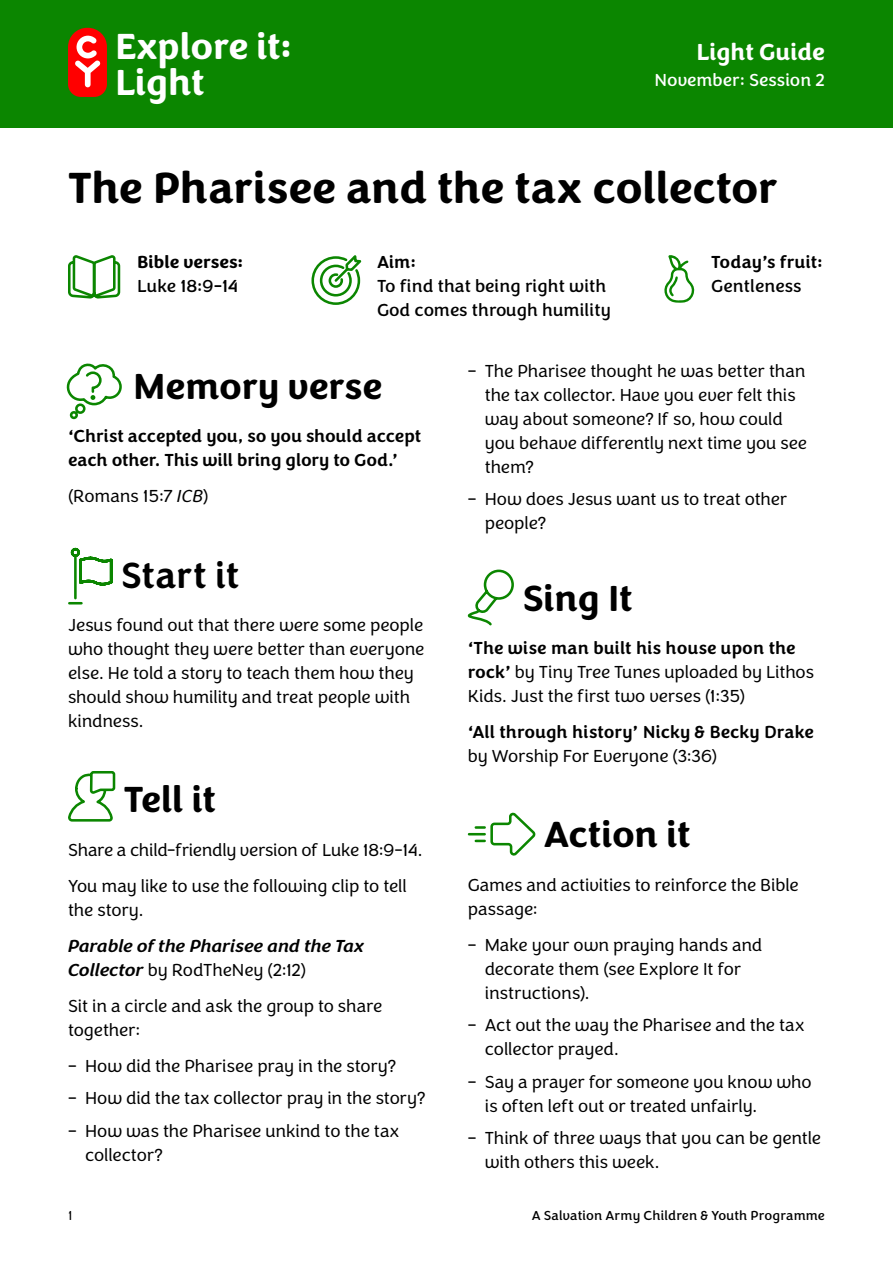
<style>
.page{position:relative;width:893px;height:1263px;background:#fff}
.page>*{position:absolute;margin:0;border:0;box-sizing:border-box;transform-origin:0 0}
.t1{font:700 45px "Congenial";letter-spacing:-.01em;color:#000}
.H2_-_Light{font:700 37.5px "Congenial";letter-spacing:-.01em;color:#000}
.t2{font:700 37.5px/36px "Congenial";letter-spacing:-.01em;color:#fff}
.H2_-_Light-2{font:500 37.5px "Congenial";letter-spacing:-.01em;color:#000}
.t3{font:700 24px "Congenial";letter-spacing:-.005em;color:#fff}
.Body_-_Standard{font:300 18px/24px "Congenial";letter-spacing:-.01em;color:#000}
.Bible_text{font:500 18px/24px "Congenial";letter-spacing:-.01em;color:#000}
.Body_-_Standard-2{font:18px/24px "Congenial";color:#000}
.Body_-_Standard-3{font:500 18px/24px "Congenial";color:#000}
.Body_-_Standard-4{font:italic 500 18px/24px "Congenial";letter-spacing:-.01em;color:#000}
.t4{font:18px "Congenial";color:#fff}
.Section{font:500 18px "Congenial";letter-spacing:-.005em;color:#000}
.Section-2{font:700 18px "Congenial";letter-spacing:.005em;color:#000}
.t5{font:13.5px "Congenial";letter-spacing:.005em;color:#000}
.t6{font:300 13.5px "Congenial";color:#000}
.s1{font-style:italic}
.s2{font-weight:300;font-style:normal}
.s3{font-weight:500}
.s4{font-weight:300}
</style>
<div class="page">
<div style="left:0;top:0;width:893px;height:128px;background:#0b8600"></div>
<svg style="left:68px;top:28px;width:39px;height:69px;background:#ea3a2e"></svg>
<svg style="left:66px;top:363px;width:56px;height:459px"></svg>
<svg style="left:311px;top:255px;width:51px;height:50px"></svg>
<svg style="left:68px;top:256px;width:53px;height:43px"></svg>
<svg style="left:467px;top:569px;width:47px;height:57px"></svg>
<svg style="left:467px;top:812px;width:69px;height:43px"></svg>
<svg style="left:664px;top:255px;width:31px;height:48px"></svg>
<h2 class="t2" style="left:115px;top:29px;width:179px">Explore it:<br>Light</h2>
<h3 class="t3" style="left:696px;top:37px;width:130px">Light Guide</h3>
<p class="t4" style="left:654px;top:69px;width:172px">November: Session 2</p>
<h1 class="t1" style="left:68px;top:159px;width:711px">The Pharisee and the tax collector</h1>
<p class="Section-2" style="left:137px;top:251px;width:108px">Bible verses:</p>
<p class="Body_-_Standard-2" style="left:137px;top:274px;width:103px">Luke 18:9-14</p>
<p class="Section" style="left:377px;top:251px;width:41px">Aim:</p>
<p class="Body_-_Standard-2" style="left:377px;top:274px;width:235px">To find that being right with<br>God comes through humility</p>
<p class="Section" style="left:711px;top:251px;width:113px">Today’s fruit:</p>
<p class="Body_-_Standard-2" style="left:711px;top:274px;width:92px">Gentleness</p>
<h2 class="H2_-_Light" style="left:133px;top:363px;width:250px">Memory verse</h2>
<p class="Bible_text" style="left:68px;top:425px;width:355px">‘Christ accepted you, so you should accept each other. This will bring glory to God.’</p>
<p class="Body_-_Standard" style="left:68px;top:485px;width:142px">(Romans 15:7 <span class="s1">ICB</span>)</p>
<h2 class="H2_-_Light-2" style="left:121px;top:552px;width:120px">Start it</h2>
<p class="Body_-_Standard" style="left:68px;top:613px;width:358px">Jesus found out that there were some people who thought they were better than everyone else. He told a story to teach them how they should show humility and treat people with kindness.</p>
<h2 class="H2_-_Light" style="left:124px;top:776px;width:94px">Tell it</h2>
<p class="Body_-_Standard" style="left:68px;top:838px;width:356px">Share a child-friendly version of Luke 18:9-14.</p>
<p class="Body_-_Standard" style="left:68px;top:874px;width:340px">You may like to use the following clip to tell the story.</p>
<p class="Body_-_Standard-4" style="left:68px;top:934px;width:298px">Parable of the Pharisee and the Tax<br>Collector <span class="s2">by RodTheNey (2:12)</span></p>
<p class="Body_-_Standard" style="left:68px;top:994px;width:316px">Sit in a circle and ask the group to share together:</p>
<p class="Body_-_Standard" style="left:68px;top:1054px;width:329px">– How did the Pharisee pray in the story?</p>
<p class="Body_-_Standard" style="left:68px;top:1086px;width:359px">– How did the tax collector pray in the story?</p>
<p class="Body_-_Standard" style="left:85px;top:1119px;width:316px;text-indent:-17px">– How was the Pharisee unkind to the tax collector?</p>
<p class="Body_-_Standard" style="left:485px;top:359px;width:324px;text-indent:-17px">– The Pharisee thought he was better than the tax collector. Have you ever felt this way about someone? If so, how could you behave differently next time you see them?</p>
<p class="Body_-_Standard" style="left:485px;top:487px;width:304px;text-indent:-17px">– How does Jesus want us to treat other people?</p>
<h2 class="H2_-_Light" style="left:522px;top:574px;width:112px">Sing It</h2>
<p class="Body_-_Standard" style="left:468px;top:636px;width:348px"><span class="s3">‘The wise man built his house upon the rock’</span> by Tiny Tree Tunes uploaded by Lithos<br>Kids. Just the first two verses (1:35)</p>
<p class="Body_-_Standard-3" style="left:468px;top:721px;width:348px">‘All through history’ Nicky &amp; Becky Drake <span class="s4">by Worship For Everyone (3:36)</span></p>
<h2 class="H2_-_Light" style="left:544px;top:811px;width:148px">Action it</h2>
<p class="Body_-_Standard" style="left:468px;top:873px;width:333px">Games and activities to reinforce the Bible passage:</p>
<p class="Body_-_Standard" style="left:485px;top:933px;width:279px;text-indent:-17px">– Make your own praying hands and decorate them (see Explore It for instructions).</p>
<p class="Body_-_Standard" style="left:485px;top:1013px;width:321px;text-indent:-17px">– Act out the way the Pharisee and the tax collector prayed.</p>
<p class="Body_-_Standard" style="left:485px;top:1070px;width:328px;text-indent:-17px">– Say a prayer for someone you know who is often left out or treated unfairly.</p>
<p class="Body_-_Standard" style="left:485px;top:1126px;width:338px;text-indent:-17px">– Think of three ways that you can be gentle with others this week.</p>
<p class="t6" style="left:68px;top:1207px;width:6px">1</p>
<p class="t5" style="left:532px;top:1207px;width:295px">A Salvation Army Children &amp; Youth Programme</p>
</div>
